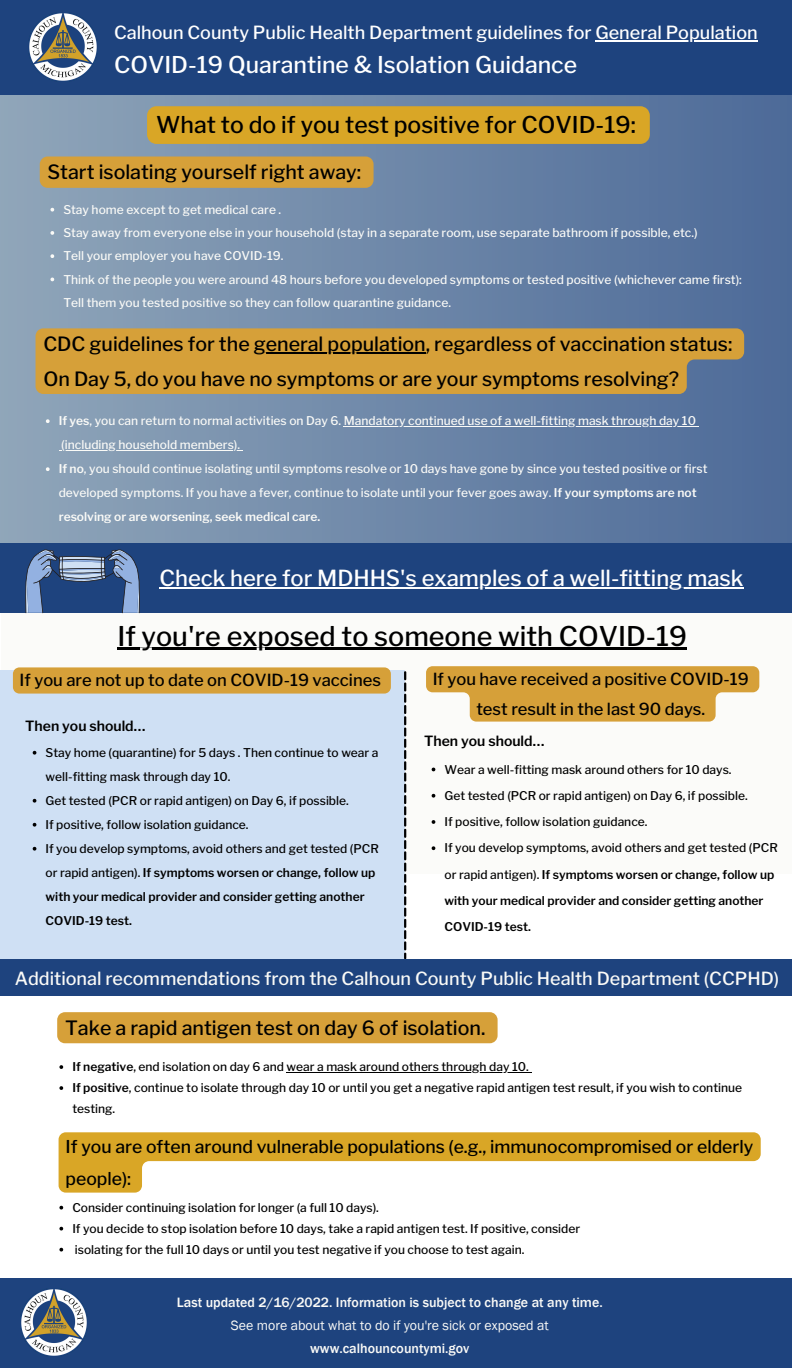
<style>
.page{position:relative;width:792px;height:1368px;background:#fff}
.page>*{position:absolute;margin:0;border:0;box-sizing:border-box;transform-origin:0 0}
.t1{font:500 27px "Libre Franklin";color:#000}
.t2{font:500 23px "Libre Franklin";color:#000}
.t3{font:500 23px "Libre Franklin";color:#fff}
.t4{font:500 22px "Libre Franklin";color:#fff}
.t5{font:500 19.6px "Libre Franklin";color:#000}
.t6{font:500 18px "Libre Franklin";color:#fafaf7}
.t7{font:500 18px "Libre Franklin";color:#fff}
.t8{font:500 17.6px/31.5px "Libre Franklin";color:#000}
.t9{font:500 16.6px "Libre Franklin";color:#000}
.t10{font:600 14px "Libre Franklin";color:#000}
.t11{font:500 13.9px "Franklin Gothic";color:#fafaf7}
.t12{font:13.9px "Franklin Gothic";color:#fafaf7}
.t13{font:500 12px/24px "Libre Franklin";color:#fafaf7}
.t14{font:500 12px/24px "Libre Franklin";color:#000}
.t15{font:600 12px/24px "Libre Franklin";color:#000}
.s1{font-weight:600}
.s2{font-weight:500}
</style>
<div class="page">
<div style="left:0;top:82px;width:792px;height:510px;background:linear-gradient(to right,#90a6b9,#4c6a98)"></div>
<div style="left:2px;top:552px;width:790px;height:322px;background:#fafaf7"></div>
<div style="left:0;top:0;width:792px;height:95px;background:#1e437e"></div>
<img style="left:29px;top:13px;width:68px;height:68px">
<svg style="left:46px;top:419px;width:4px;height:4px"></svg>
<hr style="left:344px;top:426px;width:338px;height:1px;background:#fafaf7">
<svg style="left:682px;top:426px;width:17px;height:1px"></svg>
<hr style="left:61px;top:450px;width:179px;height:1px;background:#fafaf7">
<svg style="left:46px;top:467px;width:4px;height:4px"></svg>
<div style="left:0;top:670px;width:405px;height:298px;background:#cfe0f4"></div>
<svg style="left:404px;top:671px;width:2px;height:288px"></svg>
<div style="left:0;top:543px;width:792px;height:70px;background:#1e437e"></div>
<svg style="left:25px;top:549px;width:115px;height:64px"></svg>
<div style="left:0;top:1278px;width:792px;height:90px;background:#1e437e"></div>
<svg style="left:426px;top:666px;width:333px;height:56px"></svg>
<hr style="left:595px;top:40px;width:163px;height:2px;background:#fff">
<div style="left:147px;top:106px;width:503px;height:38px;background:#d9a626"></div>
<div style="left:40px;top:157px;width:334px;height:31px;background:#d6a039"></div>
<svg style="left:50px;top:208px;width:4px;height:4px"></svg>
<svg style="left:50px;top:231px;width:4px;height:4px"></svg>
<svg style="left:50px;top:254px;width:4px;height:4px"></svg>
<svg style="left:50px;top:278px;width:4px;height:3px"></svg>
<div style="left:36px;top:328px;width:708px;height:66px;background:#d6a039"></div>
<hr style="left:254px;top:353px;width:172px;height:1px;background:#000">
<hr style="left:159px;top:588px;width:585px;height:1px;background:#fff">
<svg style="left:33px;top:751px;width:3px;height:4px"></svg>
<svg style="left:33px;top:799px;width:3px;height:4px"></svg>
<svg style="left:33px;top:823px;width:3px;height:4px"></svg>
<svg style="left:33px;top:847px;width:3px;height:4px"></svg>
<svg style="left:13px;top:667px;width:378px;height:27px"></svg>
<svg style="left:432px;top:794px;width:3px;height:4px"></svg>
<svg style="left:432px;top:820px;width:3px;height:4px"></svg>
<svg style="left:432px;top:846px;width:3px;height:4px"></svg>
<div style="left:0;top:959px;width:792px;height:37px;background:#1e437e"></div>
<svg style="left:59px;top:1206px;width:4px;height:4px"></svg>
<svg style="left:59px;top:1227px;width:4px;height:4px"></svg>
<svg style="left:59px;top:1248px;width:4px;height:4px"></svg>
<svg style="left:59px;top:1132px;width:702px;height:61px"></svg>
<svg style="left:59px;top:1065px;width:4px;height:4px"></svg>
<hr style="left:287px;top:1072px;width:242px;height:1px;background:#000">
<svg style="left:59px;top:1086px;width:4px;height:4px"></svg>
<div style="left:57px;top:1012px;width:441px;height:31px;background:#d6a039"></div>
<img style="left:21px;top:1289px;width:66px;height:67px">
<hr style="left:117px;top:648px;width:570px;height:2px;background:#000">
<p class="t7" style="left:114px;top:21px;width:645px">Calhoun County Public Health Department guidelines for General Population</p>
<p class="t3" style="left:114px;top:51px;width:465px">COVID-19 Quarantine &amp; Isolation Guidance</p>
<p class="t2" style="left:156px;top:111px;width:481px">What to do if you test positive for COVID-19:</p>
<p class="t5" style="left:48px;top:160px;width:315px">Start isolating yourself right away:</p>
<p class="t13" style="left:63px;top:197px;width:219px">Stay home except to get medical care .</p>
<p class="t13" style="left:63px;top:221px;width:636px">Stay away from everyone else in your household (stay in a separate room, use separate bathroom if possible, etc.)</p>
<p class="t13" style="left:63px;top:244px;width:222px">Tell your employer you have COVID-19.</p>
<p class="t13" style="left:63px;top:268px;width:680px;line-height:23.2px">Think of the people you were around 48 hours before you developed symptoms or tested positive (whichever came first):<br>Tell them you tested positive so they can follow quarantine guidance.</p>
<p class="t5" style="left:43px;top:332px;width:691px">CDC guidelines for the general population, regardless of vaccination status:</p>
<p class="t5" style="left:43px;top:367px;width:637px">On Day 5, do you have no symptoms or are your symptoms resolving?</p>
<p class="t13" style="left:59px;top:409px;width:639px"><span class="s1">If yes</span>, you can return to normal activities on Day 6. Mandatory continued use of a well-fitting mask through day 10 (including household members).</p>
<p class="t13" style="left:59px;top:457px;width:650px"><span class="s1">If no</span>, you should continue isolating until symptoms resolve or 10 days have gone by since you tested positive or first developed symptoms. If you have a fever, continue to isolate until your fever goes away. <span class="s1">If your symptoms are not resolving or are worsening, seek medical care.</span></p>
<p class="t4" style="left:159px;top:565px;width:586px">Check here for MDHHS's examples of a well-fitting mask</p>
<p class="t1" style="left:117px;top:620px;width:571px">If you're exposed to someone with COVID-19</p>
<p class="t9" style="left:20px;top:670px;width:363px">If you are not up to date on COVID-19 vaccines</p>
<p class="t10" style="left:25px;top:718px;width:122px">Then you should…</p>
<p class="t14" style="left:46px;top:741px;width:334px">Stay home (quarantine) for 5 days . Then continue to wear a well-fitting mask through day 10.</p>
<p class="t14" style="left:46px;top:789px;width:305px">Get tested (PCR or rapid antigen) on Day 6, if possible.</p>
<p class="t14" style="left:46px;top:813px;width:205px">If positive, follow isolation guidance.</p>
<p class="t15" style="left:46px;top:837px;width:335px"><span class="s2">If you develop symptoms, avoid others and get tested (PCR or rapid antigen).</span> If symptoms worsen or change, follow up with your medical provider and consider getting another COVID-19 test.</p>
<p class="t9" style="left:433px;top:669px;width:318px">If you have received a positive COVID-19</p>
<p class="t9" style="left:476px;top:698px;width:230px">test result in the last 90 days.</p>
<p class="t10" style="left:424px;top:732px;width:122px">Then you should…</p>
<p class="t14" style="left:445px;top:757px;width:289px">Wear a well-fitting mask around others for 10 days.</p>
<p class="t14" style="left:445px;top:784px;width:305px">Get tested (PCR or rapid antigen) on Day 6, if possible.</p>
<p class="t14" style="left:445px;top:810px;width:205px">If positive, follow isolation guidance.</p>
<p class="t15" style="left:445px;top:835px;width:335px;line-height:26.2px"><span class="s2">If you develop symptoms, avoid others and get tested (PCR or rapid antigen).</span> If symptoms worsen or change, follow up with your medical provider and consider getting another COVID-19 test.</p>
<p class="t6" style="left:15px;top:968px;width:766px">Additional recommendations from the Calhoun County Public Health Department (CCPHD)</p>
<p class="t5" style="left:65px;top:1016px;width:422px">Take a rapid antigen test on day 6 of isolation.</p>
<p class="t14" style="left:72px;top:1055px;width:458px"><span class="s1">If negative</span>, end isolation on day 6 and wear a mask around others through day 10.</p>
<p class="t14" style="left:72px;top:1077px;width:671px;line-height:21px"><span class="s1">If positive</span>, continue to isolate through day 10 or until you get a negative rapid antigen test result, if you wish to continue testing.</p>
<p class="t8" style="left:66px;top:1131px;width:689px">If you are often around vulnerable populations (e.g., immunocompromised or elderly people):</p>
<p class="t14" style="left:72px;top:1195px;width:308px">Consider continuing isolation for longer (a full 10 days).</p>
<p class="t14" style="left:72px;top:1216px;width:509px">If you decide to stop isolation before 10 days, take a rapid antigen test. If positive, consider</p>
<p class="t14" style="left:75px;top:1237px;width:451px">isolating for the full 10 days or until you test negative if you choose to test again.</p>
<p class="t11" style="left:177px;top:1294px;width:427px">Last updated 2/16/2022. Information is subject to change at any time.</p>
<p class="t12" style="left:231px;top:1317px;width:319px">See more about what to do if you're sick or exposed at</p>
<p class="t11" style="left:310px;top:1340px;width:161px">www.calhouncountymi.gov</p>
</div>
